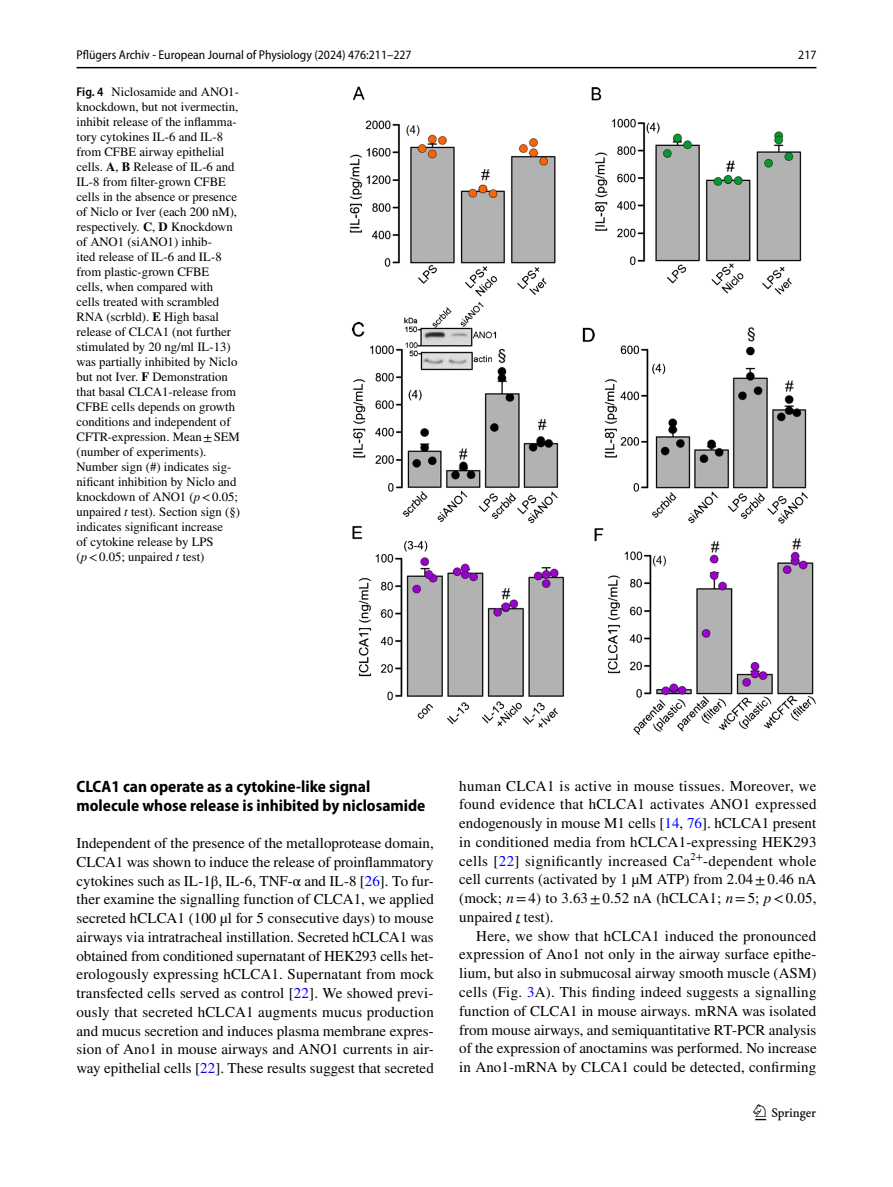
<style>
.page{position:relative;width:893px;height:1187px;background:#fff}
.page>*{position:absolute;margin:0;border:0;box-sizing:border-box;transform-origin:0 0}
.t1{font:22.5px "Springnew Regular 3";color:#000}
.t2{font:700 semi-condensed 16.5px/18.8px "Myriad Pro";color:#000}
.t3{font:15px/18.8px "STIX";letter-spacing:.005em;color:#000;text-align:justify}
.t4{font:12.75px/15px "STIX";color:#000}
.t5{font:semi-condensed 12.75px "Myriad Pro";color:#000}
.s1{font-family:"Myriad Pro";font-weight:600;font-stretch:semi-condensed}
.s2{font-weight:700}
.s3{font-style:italic}
.s4{color:#00f}
</style>
<div class="page">
<hr style="left:77px;top:67px;width:739px;height:1px;background:#000">
<img style="left:349px;top:87px;width:467px;height:648px">
<p class="t5" style="left:77px;top:48px;width:337px">Pflügers Archiv - European Journal of Physiology (2024) 476:211–227</p>
<p class="t5" style="left:798px;top:48px;width:20px">217</p>
<p class="t4" style="left:77px;top:85px;width:165px"><span class="s1">Fig. 4</span> Niclosamide and ANO1- knockdown, but not ivermectin, inhibit release of the inflamma&shy;tory cytokines IL-6 and IL-8 from CFBE airway epithelial cells. <span class="s2">A</span>, <span class="s2">B</span> Release of IL-6 and<br>IL-8 from filter-grown CFBE cells in the absence or presence of Niclo or Iver (each 200 nM), respectively. <span class="s2">C</span>, <span class="s2">D</span> Knockdown of ANO1 (siANO1) inhib-<br>ited release of IL-6 and IL-8 from plastic-grown CFBE<br>cells, when compared with<br>cells treated with scrambled<br>RNA (scrbld). <span class="s2">E</span> High basal release of CLCA1 (not further stimulated by 20 ng/ml IL-13) was partially inhibited by Niclo but not Iver. <span class="s2">F</span> Demonstration that basal CLCA1-release from<br>CFBE cells depends on growth conditions and independent of<br>CFTR-expression. Mean±SEM (number of experiments).<br>Number sign (#) indicates sig&shy;nificant inhibition by Niclo and knockdown of ANO1 (<span class="s3">p</span>&lt;0.05; unpaired <span class="s3">t</span> test). Section sign (§) indicates significant increase<br>of cytokine release by LPS (<span class="s3">p</span>&lt;0.05; unpaired <span class="s3">t</span> test)</p>
<p class="t2" style="left:77px;top:777px;width:350px">CLCA1 can operate as a cytokine‑like signal molecule whose release is inhibited by niclosamide</p>
<p class="t3" style="left:77px;top:834px;width:359px">Independent of the presence of the metalloprotease domain, CLCA1 was shown to induce the release of proinflammatory cytokines such as IL-1β, IL-6, TNF-α and IL-8 [<span class="s4">26</span>]. To fur&shy;ther examine the signalling function of CLCA1, we applied secreted hCLCA1 (100 µl for 5 consecutive days) to mouse airways via intratracheal instillation. Secreted hCLCA1 was obtained from conditioned supernatant of HEK293 cells het&shy;erologously expressing hCLCA1. Supernatant from mock transfected cells served as control [<span class="s4">22</span>]. We showed previ&shy;ously that secreted hCLCA1 augments mucus production and mucus secretion and induces plasma membrane expres&shy;sion of Ano1 in mouse airways and ANO1 currents in air&shy;way epithelial cells [<span class="s4">22</span>]. These results suggest that secreted</p>
<p class="t3" style="left:459px;top:777px;width:359px">human CLCA1 is active in mouse tissues. Moreover, we found evidence that hCLCA1 activates ANO1 expressed endogenously in mouse M1 cells [<span class="s4">14</span>, <span class="s4">76</span>]. hCLCA1 present in conditioned media from hCLCA1-expressing HEK293 cells [<span class="s4">22</span>] significantly increased Ca<sup>2+</sup>-dependent whole cell currents (activated by 1 µM ATP) from 2.04±0.46 nA (mock; <span class="s3">n</span>=4) to 3.63±0.52 nA (hCLCA1; <span class="s3">n</span>=5; <span class="s3">p</span>&lt;0.05, unpaired <span class="s3">t</span> test).</p>
<p class="t3" style="left:459px;top:927px;width:359px;text-indent:17px">Here, we show that hCLCA1 induced the pronounced expression of Ano1 not only in the airway surface epithe&shy;lium, but also in submucosal airway smooth muscle (ASM) cells (Fig. <span class="s4">3</span>A). This finding indeed suggests a signalling function of CLCA1 in mouse airways. mRNA was isolated from mouse airways, and semiquantitative RT-PCR analysis of the expression of anoctamins was performed. No increase in Ano1-mRNA by CLCA1 could be detected, confirming</p>
<h1 class="t1" style="left:755px;top:1104px;width:62px">1 3</h1>
</div>
